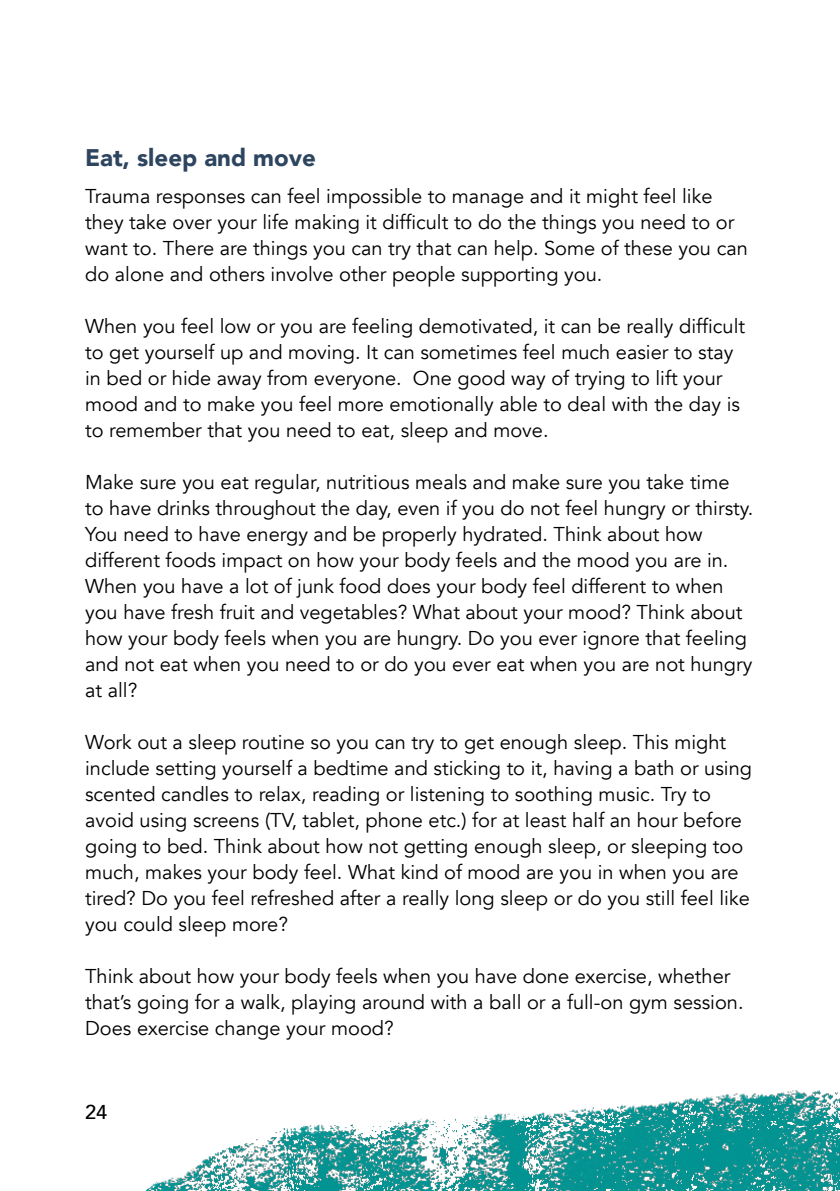
<style>
.page{position:relative;width:840px;height:1191px;background:#fff}
.page>*{position:absolute;margin:0;border:0;box-sizing:border-box;transform-origin:0 0}
.t1{font:900 24px "Avenir";color:#2e4560}
.t2{font:20px/26px "Avenir";color:#000}
.t3{font:500 20px "Avenir";color:#000}
</style>
<div class="page">
<img style="left:146px;top:1090px;width:693px;height:101px">
<p class="t1" style="left:85px;top:137px;width:232px">Eat, sleep and move</p>
<p class="t2" style="left:85px;top:184px;width:663px">Trauma responses can feel impossible to manage and it might feel like they take over your life making it difficult to do the things you need to or want to. There are things you can try that can help. Some of these you can do alone and others involve other people supporting you.</p>
<p class="t2" style="left:85px;top:314px;width:661px">When you feel low or you are feeling demotivated, it can be really difficult to get yourself up and moving. It can sometimes feel much easier to stay in bed or hide away from everyone. One good way of trying to lift your mood and to make you feel more emotionally able to deal with the day is to remember that you need to eat, sleep and move.</p>
<p class="t2" style="left:85px;top:470px;width:669px">Make sure you eat regular, nutritious meals and make sure you take time<br>to have drinks throughout the day, even if you do not feel hungry or thirsty.<br>You need to have energy and be properly hydrated. Think about how different foods impact on how your body feels and the mood you are in.<br>When you have a lot of junk food does your body feel different to when you have fresh fruit and vegetables? What about your mood? Think about how your body feels when you are hungry. Do you ever ignore that feeling and not eat when you need to or do you ever eat when you are not hungry at all?</p>
<p class="t2" style="left:85px;top:730px;width:668px">Work out a sleep routine so you can try to get enough sleep. This might include setting yourself a bedtime and sticking to it, having a bath or using scented candles to relax, reading or listening to soothing music. Try to avoid using screens (TV, tablet, phone etc.) for at least half an hour before going to bed. Think about how not getting enough sleep, or sleeping too much, makes your body feel. What kind of mood are you in when you are tired? Do you feel refreshed after a really long sleep or do you still feel like you could sleep more?</p>
<p class="t2" style="left:85px;top:964px;width:659px">Think about how your body feels when you have done exercise, whether that’s going for a walk, playing around with a ball or a full-on gym session.<br>Does exercise change your mood?</p>
<p class="t3" style="left:85px;top:1094px;width:24px">24</p>
</div>
